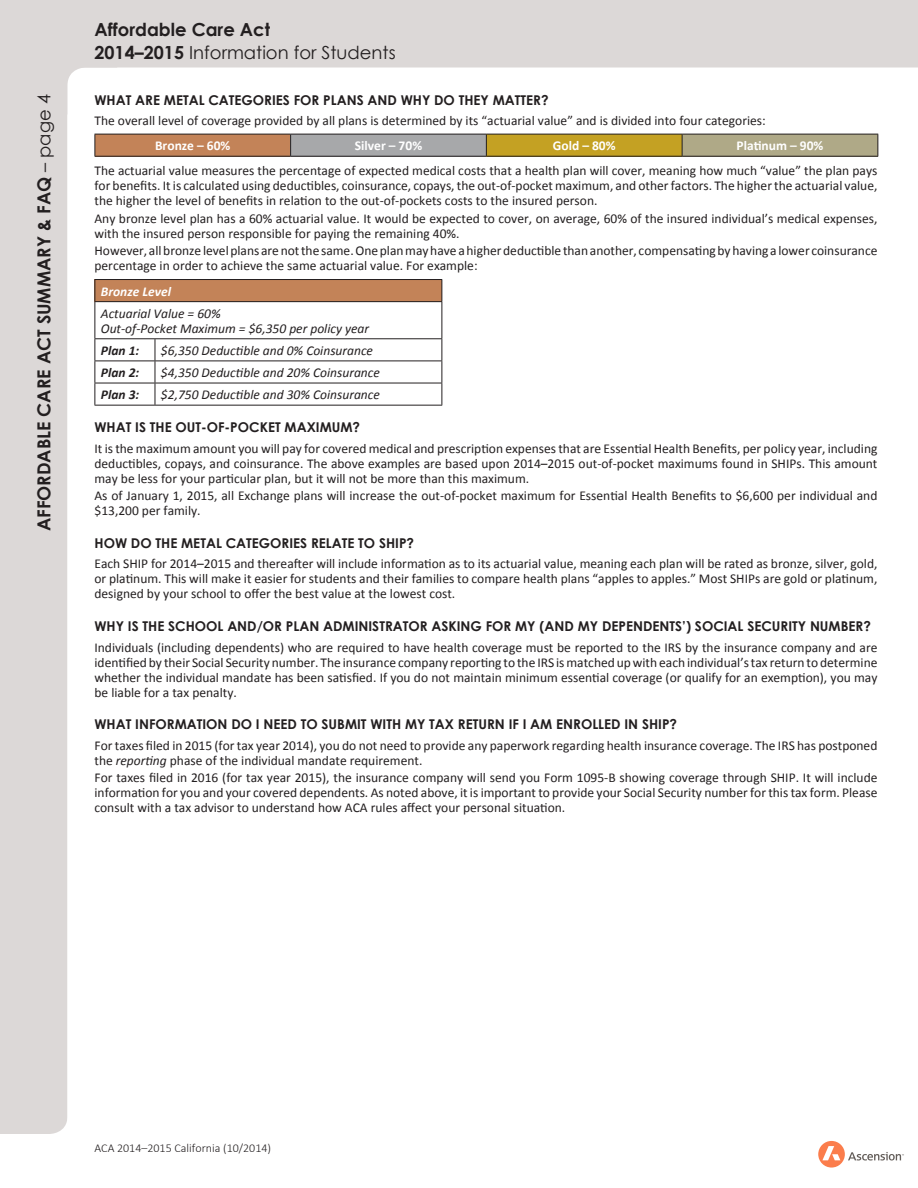
<style>
.page{position:relative;width:918px;height:1188px;background:#fff}
.page>*{position:absolute;margin:0;border:0;box-sizing:border-box;transform-origin:0 0}
.t1{font:700 18px "Century Gothic";color:#231f20}
.t2{font:18px "Century Gothic";color:#231f20}
.Body_Text{font:13.5px/15px "Calibri";color:#231f20;text-align:justify}
.Header1{font:700 13.5px "Century Gothic";color:#231f20}
.Body_Text-2{font:italic 13.5px "Calibri";color:#231f20}
.Body_Text-3{font:700 13.5px "Calibri";color:#fff}
.Body_Text-4{font:italic 700 13.5px "Calibri";color:#231f20}
.Body_Text-5{font:italic 700 13.5px "Calibri";color:#fff}
.t3{font:300 12px "Calibri";color:#231f20}
.s1{font-weight:400}
.s2{font-weight:700}
.s3{font-style:italic}
</style>
<div class="page">
<div style="left:0;top:114px;width:68px;height:1020px;background:#dcd8d7"></div>
<div style="left:0;top:0;width:117px;height:114px;background:#dcd8d7"></div>
<div style="left:68px;top:68px;width:824px;height:1093px;background:#fff;border-radius:18px"></div>
<div style="left:34px;top:0;width:884px;height:67px;background:#dcd8d7"></div>
<svg style="left:818px;top:1141px;width:27px;height:27px"></svg>
<svg style="left:822px;top:1146px;width:18px;height:14px"></svg>
<svg style="left:848px;top:1152px;width:56px;height:9px"></svg>
<div style="left:95px;top:134px;width:196px;height:22px;background:#c38358"></div>
<div style="left:291px;top:134px;width:195px;height:22px;background:#a7a8aa"></div>
<div style="left:486px;top:134px;width:196px;height:22px;background:#c4a123"></div>
<div style="left:682px;top:134px;width:196px;height:22px;background:#afa987"></div>
<hr style="left:94px;top:134px;width:197px;height:1px;background:#231f20">
<svg style="left:94px;top:134px;width:1px;height:22px"></svg>
<hr style="left:291px;top:134px;width:195px;height:1px;background:#231f20">
<svg style="left:290px;top:134px;width:1px;height:22px"></svg>
<hr style="left:486px;top:134px;width:196px;height:1px;background:#231f20">
<svg style="left:486px;top:134px;width:1px;height:22px"></svg>
<hr style="left:682px;top:134px;width:196px;height:1px;background:#231f20">
<svg style="left:682px;top:134px;width:1px;height:22px"></svg>
<svg style="left:878px;top:134px;width:1px;height:22px"></svg>
<hr style="left:94px;top:156px;width:197px;height:1px;background:#231f20">
<hr style="left:291px;top:156px;width:195px;height:1px;background:#231f20">
<hr style="left:486px;top:156px;width:196px;height:1px;background:#231f20">
<hr style="left:682px;top:156px;width:196px;height:1px;background:#231f20">
<div style="left:95px;top:280px;width:347px;height:22px;background:#c38358"></div>
<hr style="left:94px;top:279px;width:61px;height:1px;background:#231f20">
<svg style="left:94px;top:280px;width:1px;height:21px"></svg>
<hr style="left:155px;top:279px;width:287px;height:1px;background:#231f20">
<svg style="left:442px;top:280px;width:1px;height:21px"></svg>
<hr style="left:94px;top:301px;width:61px;height:1px;background:#231f20">
<hr style="left:94px;top:302px;width:1px;height:36px;background:#231f20">
<hr style="left:155px;top:301px;width:287px;height:1px;background:#231f20">
<hr style="left:442px;top:302px;width:1px;height:36px;background:#231f20">
<hr style="left:94px;top:338px;width:61px;height:1px;background:#231f20">
<hr style="left:155px;top:338px;width:287px;height:1px;background:#231f20">
<hr style="left:94px;top:361px;width:61px;height:1px;background:#231f20">
<hr style="left:155px;top:361px;width:287px;height:1px;background:#231f20">
<hr style="left:94px;top:383px;width:61px;height:1px;background:#231f20">
<svg style="left:94px;top:339px;width:1px;height:66px"></svg>
<hr style="left:155px;top:383px;width:287px;height:1px;background:#231f20">
<svg style="left:155px;top:339px;width:1px;height:66px"></svg>
<svg style="left:442px;top:339px;width:1px;height:66px"></svg>
<hr style="left:94px;top:405px;width:61px;height:1px;background:#231f20">
<hr style="left:155px;top:405px;width:287px;height:1px;background:#231f20">
<h1 class="t1" style="left:30px;top:531px;width:438px;rotate:-90deg">AFFORDABLE CARE ACT SUMMARY &amp; FAQ <span class="s1">– page 4</span></h1>
<p class="t1" style="left:94px;top:16px;width:177px">Affordable Care Act</p>
<p class="t2" style="left:94px;top:40px;width:303px"><span class="s2">2014–2015</span> Information for Students</p>
<p class="Header1" style="left:94px;top:89px;width:456px">WHAT ARE METAL CATEGORIES FOR PLANS AND WHY DO THEY MATTER?</p>
<p class="Body_Text" style="left:94px;top:113px;width:673px">The overall level of coverage provided by all plans is determined by its “actuarial value” and is divided into four categories:</p>
<p class="Body_Text-3" style="left:155px;top:137px;width:77px">Bronze – 60%</p>
<p class="Body_Text-3" style="left:355px;top:137px;width:69px">Silver – 70%</p>
<p class="Body_Text-3" style="left:553px;top:137px;width:64px">Gold – 80%</p>
<p class="Body_Text-3" style="left:737px;top:137px;width:88px">Platinum – 90%</p>
<p class="Body_Text" style="left:94px;top:163px;width:785px">The actuarial value measures the percentage of expected medical costs that a health plan will cover, meaning how much “value” the plan pays for benefits. It is calculated using deductibles, coinsurance, copays, the out-of-pocket maximum, and other factors. The higher the actuarial value, the higher the level of benefits in relation to the out-of-pockets costs to the insured person.</p>
<p class="Body_Text" style="left:94px;top:211px;width:785px">Any bronze level plan has a 60% actuarial value. It would be expected to cover, on average, 60% of the insured individual’s medical expenses, with the insured person responsible for paying the remaining 40%.</p>
<p class="Body_Text" style="left:94px;top:244px;width:784px">However, all bronze level plans are not the same. One plan may have a higher deductible than another, compensating by having a lower coinsurance percentage in order to achieve the same actuarial value. For example:</p>
<p class="Body_Text-5" style="left:101px;top:283px;width:72px">Bronze Level</p>
<p class="Body_Text-2" style="left:101px;top:304px;width:121px">Actuarial Value = 60%</p>
<p class="Body_Text-2" style="left:101px;top:319px;width:270px">Out-of-Pocket Maximum = $6,350 per policy year</p>
<p class="Body_Text-4" style="left:101px;top:342px;width:40px">Plan 1:</p>
<p class="Body_Text-2" style="left:161px;top:341px;width:214px">$6,350 Deductible and 0% Coinsurance</p>
<p class="Body_Text-4" style="left:101px;top:364px;width:40px">Plan 2:</p>
<p class="Body_Text-2" style="left:161px;top:363px;width:220px">$4,350 Deductible and 20% Coinsurance</p>
<p class="Body_Text-4" style="left:101px;top:386px;width:40px">Plan 3:</p>
<p class="Body_Text-2" style="left:161px;top:385px;width:220px">$2,750 Deductible and 30% Coinsurance</p>
<p class="Header1" style="left:94px;top:417px;width:267px">WHAT IS THE OUT-OF-POCKET MAXIMUM?</p>
<p class="Body_Text" style="left:94px;top:441px;width:784px">It is the maximum amount you will pay for covered medical and prescription expenses that are Essential Health Benefits, per policy year, including deductibles, copays, and coinsurance. The above examples are based upon 2014–2015 out-of-pocket maximums found in SHIPs. This amount may be less for your particular plan, but it will not be more than this maximum.</p>
<p class="Body_Text" style="left:94px;top:488px;width:784px">As of January 1, 2015, all Exchange plans will increase the out-of-pocket maximum for Essential Health Benefits to $6,600 per individual and $13,200 per family.</p>
<p class="Header1" style="left:94px;top:533px;width:321px">HOW DO THE METAL CATEGORIES RELATE TO SHIP?</p>
<p class="Body_Text" style="left:94px;top:556px;width:784px">Each SHIP for 2014–2015 and thereafter will include information as to its actuarial value, meaning each plan will be rated as bronze, silver, gold, or platinum. This will make it easier for students and their families to compare health plans “apples to apples.” Most SHIPs are gold or platinum, designed by your school to offer the best value at the lowest cost.</p>
<p class="Header1" style="left:94px;top:616px;width:778px">WHY IS THE SCHOOL AND/OR PLAN ADMINISTRATOR ASKING FOR MY (AND MY DEPENDENTS’) SOCIAL SECURITY NUMBER?</p>
<p class="Body_Text" style="left:94px;top:640px;width:785px">Individuals (including dependents) who are required to have health coverage must be reported to the IRS by the insurance company and are identified by their Social Security number. The insurance company reporting to the IRS is matched up with each individual’s tax return to determine whether the individual mandate has been satisfied. If you do not maintain minimum essential coverage (or qualify for an exemption), you may be liable for a tax penalty.</p>
<p class="Header1" style="left:94px;top:714px;width:584px">WHAT INFORMATION DO I NEED TO SUBMIT WITH MY TAX RETURN IF I AM ENROLLED IN SHIP?</p>
<p class="Body_Text" style="left:94px;top:738px;width:784px">For taxes filed in 2015 (for tax year 2014), you do not need to provide any paperwork regarding health insurance coverage. The IRS has postponed the <span class="s3">reporting</span> phase of the individual mandate requirement.</p>
<p class="Body_Text" style="left:94px;top:770px;width:785px">For taxes filed in 2016 (for tax year 2015), the insurance company will send you Form 1095-B showing coverage through SHIP. It will include information for you and your covered dependents. As noted above, it is important to provide your Social Security number for this tax form. Please consult with a tax advisor to understand how ACA rules affect your personal situation.</p>
<p class="t3" style="left:94px;top:1140px;width:178px">ACA 2014–2015 California (10/2014)</p>
</div>
